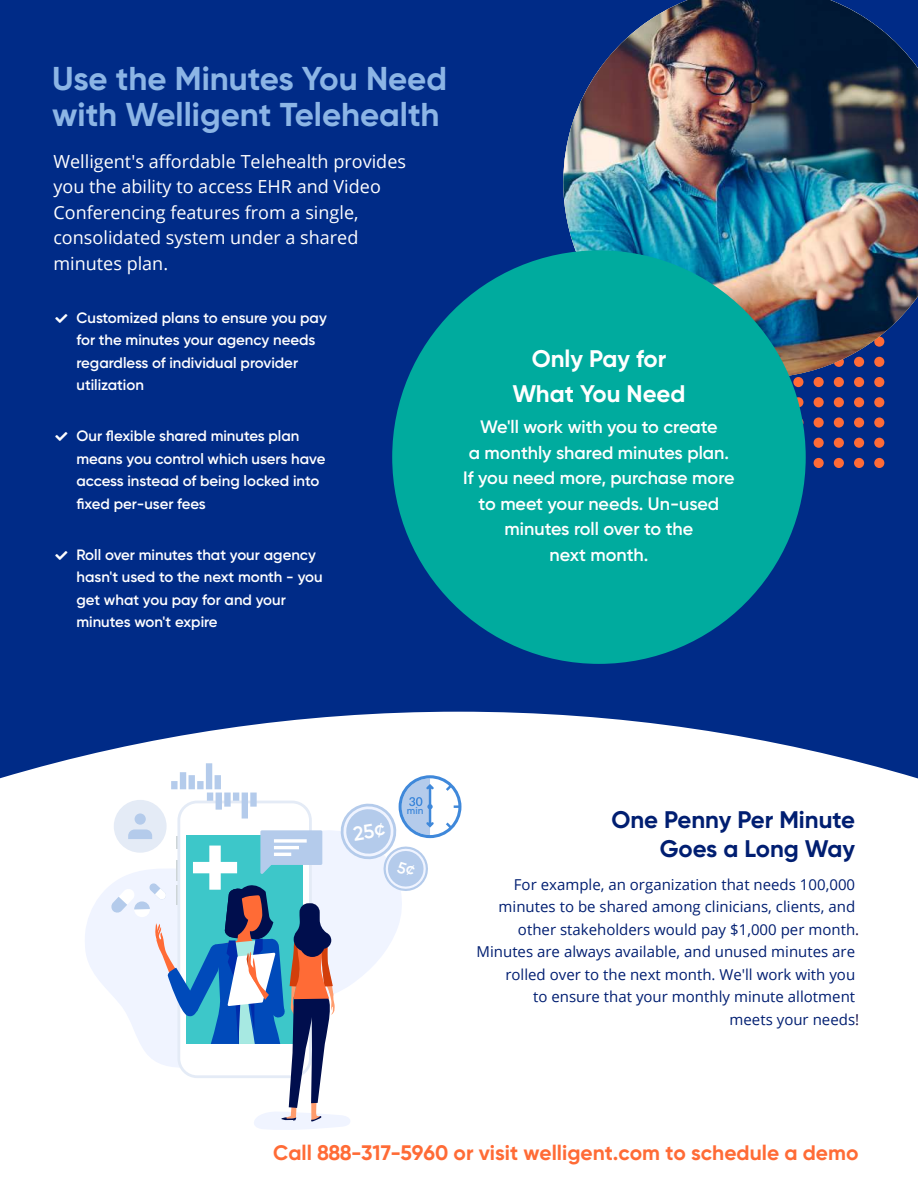
<style>
.page{position:relative;width:918px;height:1188px;background:#002b87}
.page>*{position:absolute;margin:0;border:0;box-sizing:border-box;transform-origin:0 0}
.t1{font:700 33px/36.6px "Gilroy";color:#8cb5e5}
.t2{font:700 24px/28.8px "Gilroy";color:#001e71;text-align:right}
.t3{font:700 24px/34.8px "Gilroy";color:#fff;text-align:center}
.t4{font:700 21px "Gilroy";color:#ff6b36}
.t5{font:18px/25.5px "Open Sans";color:#fff}
.t6{font:600 18px/25.5px "Gilroy";color:#fff;text-align:center}
.t7{font:600 15px/22.5px "Gilroy";color:#fff}
.t8{font:15px/22.5px "Open Sans";color:#001e71;text-align:right}
.t9{font:600 9.9px "Gilroy";color:#3f88da}
.s1{color:#170e46}
</style>
<div class="page">
<div style="left:0;top:712px;width:918px;height:476px;background:#fff"></div>
<div style="left:793px;top:377px;width:10px;height:10px;background:#ff6b36;border-radius:50%"></div>
<div style="left:814px;top:377px;width:10px;height:10px;background:#ff6b36;border-radius:50%"></div>
<div style="left:834px;top:377px;width:10px;height:10px;background:#ff6b36;border-radius:50%"></div>
<div style="left:854px;top:377px;width:10px;height:10px;background:#ff6b36;border-radius:50%"></div>
<div style="left:874px;top:377px;width:10px;height:10px;background:#ff6b36;border-radius:50%"></div>
<div style="left:793px;top:397px;width:10px;height:10px;background:#ff6b36;border-radius:50%"></div>
<div style="left:814px;top:397px;width:10px;height:10px;background:#ff6b36;border-radius:50%"></div>
<div style="left:834px;top:397px;width:10px;height:10px;background:#ff6b36;border-radius:50%"></div>
<div style="left:854px;top:397px;width:10px;height:10px;background:#ff6b36;border-radius:50%"></div>
<div style="left:874px;top:397px;width:10px;height:10px;background:#ff6b36;border-radius:50%"></div>
<div style="left:814px;top:417px;width:10px;height:11px;background:#ff6b36;border-radius:50%"></div>
<div style="left:834px;top:417px;width:10px;height:11px;background:#ff6b36;border-radius:50%"></div>
<div style="left:854px;top:417px;width:10px;height:11px;background:#ff6b36;border-radius:50%"></div>
<div style="left:874px;top:417px;width:10px;height:11px;background:#ff6b36;border-radius:50%"></div>
<div style="left:814px;top:438px;width:10px;height:10px;background:#ff6b36;border-radius:50%"></div>
<div style="left:834px;top:438px;width:10px;height:10px;background:#ff6b36;border-radius:50%"></div>
<div style="left:854px;top:438px;width:10px;height:10px;background:#ff6b36;border-radius:50%"></div>
<div style="left:874px;top:438px;width:10px;height:10px;background:#ff6b36;border-radius:50%"></div>
<div style="left:814px;top:458px;width:10px;height:10px;background:#ff6b36;border-radius:50%"></div>
<div style="left:834px;top:458px;width:10px;height:10px;background:#ff6b36;border-radius:50%"></div>
<div style="left:854px;top:458px;width:10px;height:10px;background:#ff6b36;border-radius:50%"></div>
<div style="left:874px;top:458px;width:10px;height:10px;background:#ff6b36;border-radius:50%"></div>
<img style="left:563px;top:0;width:355px;height:378px">
<div style="left:392px;top:250px;width:414px;height:414px;background:#00ab9e;border-radius:50%"></div>
<svg style="left:83px;top:827px;width:28px;height:241px;background:#fafbff"></svg>
<div style="left:180px;top:772px;width:6px;height:17px;background:#b4cbeb"></div>
<div style="left:206px;top:763px;width:6px;height:26px;background:#b4cbeb"></div>
<svg style="left:111px;top:775px;width:350px;height:356px;background:#cddce8"></svg>
<h1 class="t1" style="left:52px;top:60px;width:396px">Use the Minutes You Need with Welligent Telehealth</h1>
<p class="t5" style="left:53px;top:148px;width:354px">Welligent's affordable Telehealth provides you the ability to access EHR and Video Conferencing features from a single, consolidated system under a shared minutes plan.</p>
<p class="t7" style="left:76px;top:306px;width:252px">Customized plans to ensure you pay for the minutes your agency needs regardless of individual provider utilization</p>
<p class="t7" style="left:76px;top:425px;width:250px">Our flexible shared minutes plan means you control which users have access instead of being locked into fixed per-user fees</p>
<p class="t7" style="left:76px;top:543px;width:248px">Roll over minutes that your agency hasn't used to the next month - you get what you pay for and your minutes won't expire</p>
<h2 class="t3" style="left:512px;top:341px;width:175px">Only Pay for<br>What You Need</h2>
<p class="t6" style="left:463px;top:414px;width:273px">We'll work with you to create<br>a monthly shared minutes plan.<br>If you need more, purchase more to meet your needs. Un-used minutes roll over to the<br>next month.</p>
<p class="t9" style="left:407px;top:805px;width:18px">min</p>
<h2 class="t2" style="left:611px;top:805px;width:245px">One Penny Per Minute<br>Goes a Long Way</h2>
<p class="t8" style="left:477px;top:873px;width:384px">For example, an organization that needs 100,000 minutes to be shared among clinicians, clients, and other stakeholders would pay $1,000 per month<span class="s1">.<br></span>Minutes are always available, and unused minutes are rolled over to the next month. We'll work with you<br>to ensure that your monthly minute allotment<br>meets your needs<span class="s1">!</span></p>
<h3 class="t4" style="left:273px;top:1140px;width:587px">Call 888-317-5960 or visit welligent.com to schedule a demo</h3>
</div>
